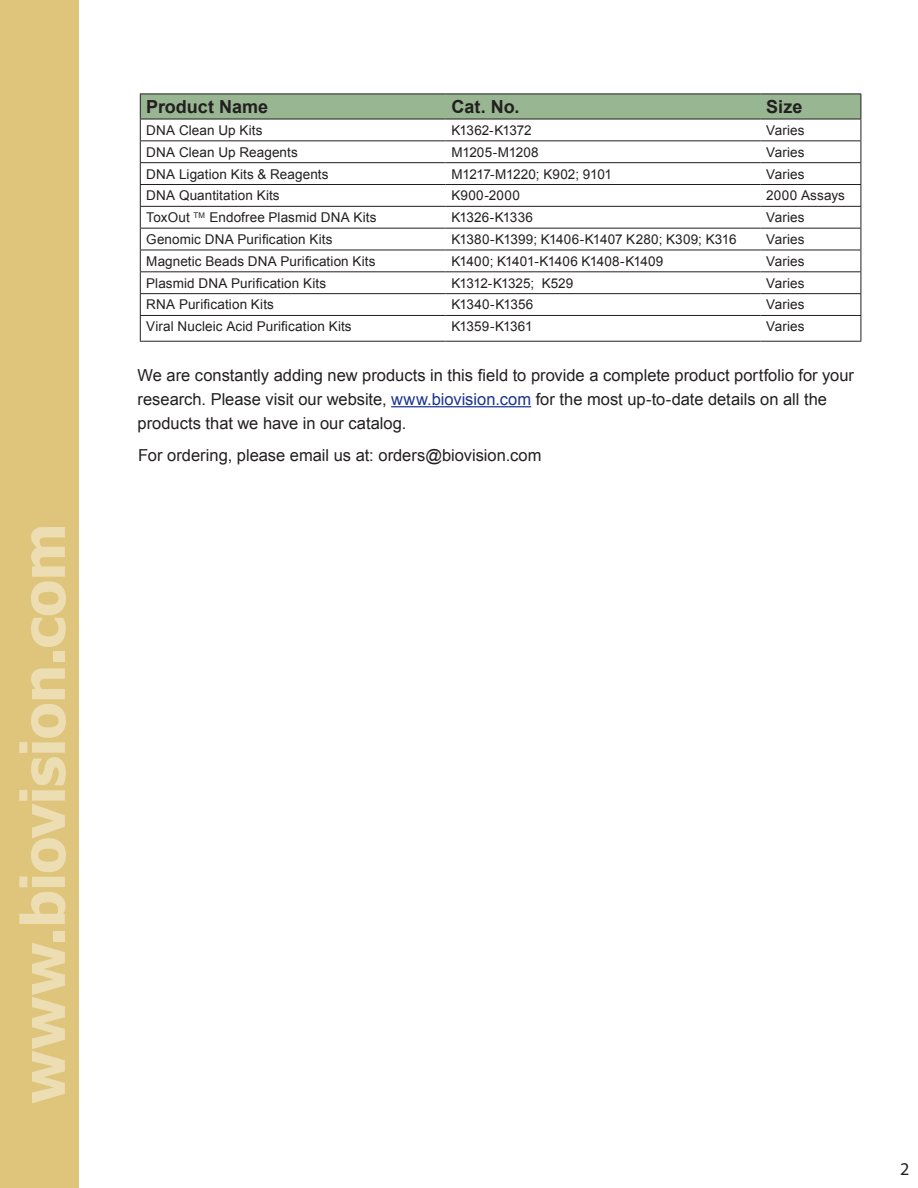
<style>
.page{position:relative;width:918px;height:1188px;background:#fff}
.page>*{position:absolute;margin:0;border:0;box-sizing:border-box;transform-origin:0 0}
.t1{font:700 60px "Tahoma";letter-spacing:-.015em;color:#edddb3}
.t2{font:700 18px "Arial";color:#231f20}
.t3{font:18px "Myriad Pro";color:#231f20}
.t4{font:16.5px/24px "Arial";color:#231f20}
.t5{font:13.5px "Arial";letter-spacing:.01em;color:#231f20}
.t6{font:13.5px "Arial";letter-spacing:-.025em;color:#231f20}
.t7{font:13.5px "Arial";letter-spacing:-.02em;color:#231f20}
.t8{font:13.5px "Arial";letter-spacing:-.03em;color:#231f20}
.t9{font:13.5px "Arial";letter-spacing:-.01em;color:#231f20}
.t10{font:13.5px "Arial";letter-spacing:-.015em;color:#231f20}
.t11{font:13.5px "Arial";letter-spacing:.03em;color:#231f20}
.s1{color:#19338f}
</style>
<div class="page">
<div style="left:0;top:0;width:79px;height:1188px;background:#dfc57b"></div>
<svg style="left:140px;top:94px;width:722px;height:247px"></svg>
<hr style="left:140px;top:341px;width:306px;height:1px;background:#231f20">
<hr style="left:446px;top:341px;width:314px;height:1px;background:#231f20">
<hr style="left:760px;top:341px;width:101px;height:1px;background:#231f20">
<hr style="left:391px;top:406px;width:140px;height:1px;background:#19338f">
<h1 class="t1" style="left:1px;top:1104px;width:582px;rotate:-90deg">www.biovision.com</h1>
<p class="t2" style="left:146px;top:95px;width:124px">Product Name</p>
<p class="t2" style="left:452px;top:95px;width:69px">Cat. No.</p>
<p class="t2" style="left:766px;top:95px;width:38px">Size</p>
<p class="t5" style="left:146px;top:121px;width:118px">DNA Clean Up Kits</p>
<p class="t6" style="left:452px;top:121px;width:82px">K1362-K1372</p>
<p class="t5" style="left:766px;top:121px;width:40px">Varies</p>
<p class="t5" style="left:146px;top:143px;width:153px">DNA Clean Up Reagents</p>
<p class="t9" style="left:452px;top:143px;width:89px">M1205-M1208</p>
<p class="t5" style="left:766px;top:143px;width:40px">Varies</p>
<p class="t5" style="left:146px;top:165px;width:184px">DNA Ligation Kits &amp; Reagents</p>
<p class="t7" style="left:452px;top:165px;width:162px">M1217-M1220; K902; 9101</p>
<p class="t5" style="left:766px;top:165px;width:40px">Varies</p>
<p class="t5" style="left:146px;top:187px;width:135px">DNA Quantitation Kits</p>
<p class="t11" style="left:452px;top:187px;width:70px">K900-2000</p>
<p class="t5" style="left:766px;top:187px;width:80px">2000 Assays</p>
<p class="t5" style="left:146px;top:209px;width:232px">ToxOut <sup>TM</sup> Endofree Plasmid DNA Kits</p>
<p class="t7" style="left:452px;top:209px;width:83px">K1326-K1336</p>
<p class="t5" style="left:766px;top:209px;width:40px">Varies</p>
<p class="t5" style="left:146px;top:230px;width:188px">Genomic DNA Purification Kits</p>
<p class="t5" style="left:452px;top:230px;width:287px">K1380-K1399; K1406-K1407 K280; K309; K316</p>
<p class="t5" style="left:766px;top:230px;width:40px">Varies</p>
<p class="t5" style="left:146px;top:252px;width:231px">Magnetic Beads DNA Purification Kits</p>
<p class="t6" style="left:452px;top:252px;width:213px">K1400; K1401-K1406 K1408-K1409</p>
<p class="t5" style="left:766px;top:252px;width:40px">Varies</p>
<p class="t5" style="left:146px;top:274px;width:181px">Plasmid DNA Purification Kits</p>
<p class="t8" style="left:452px;top:274px;width:123px">K1312-K1325; K529</p>
<p class="t5" style="left:766px;top:274px;width:40px">Varies</p>
<p class="t5" style="left:146px;top:296px;width:129px">RNA Purification Kits</p>
<p class="t10" style="left:452px;top:296px;width:83px">K1340-K1356</p>
<p class="t5" style="left:766px;top:296px;width:40px">Varies</p>
<p class="t5" style="left:146px;top:318px;width:207px">Viral Nucleic Acid Purification Kits</p>
<p class="t8" style="left:452px;top:318px;width:83px">K1359-K1361</p>
<p class="t5" style="left:766px;top:318px;width:40px">Varies</p>
<p class="t4" style="left:138px;top:363px;width:718px">We are constantly adding new products in this field to provide a complete product portfolio for your research. Please visit our website, <span class="s1">www.biovision.com</span> for the most up-to-date details on all the products that we have in our catalog.</p>
<p class="t4" style="left:138px;top:443px;width:405px">For ordering, please email us at: orders@biovision.com</p>
<h2 class="t3" style="left:900px;top:1158px;width:11px">2</h2>
</div>
